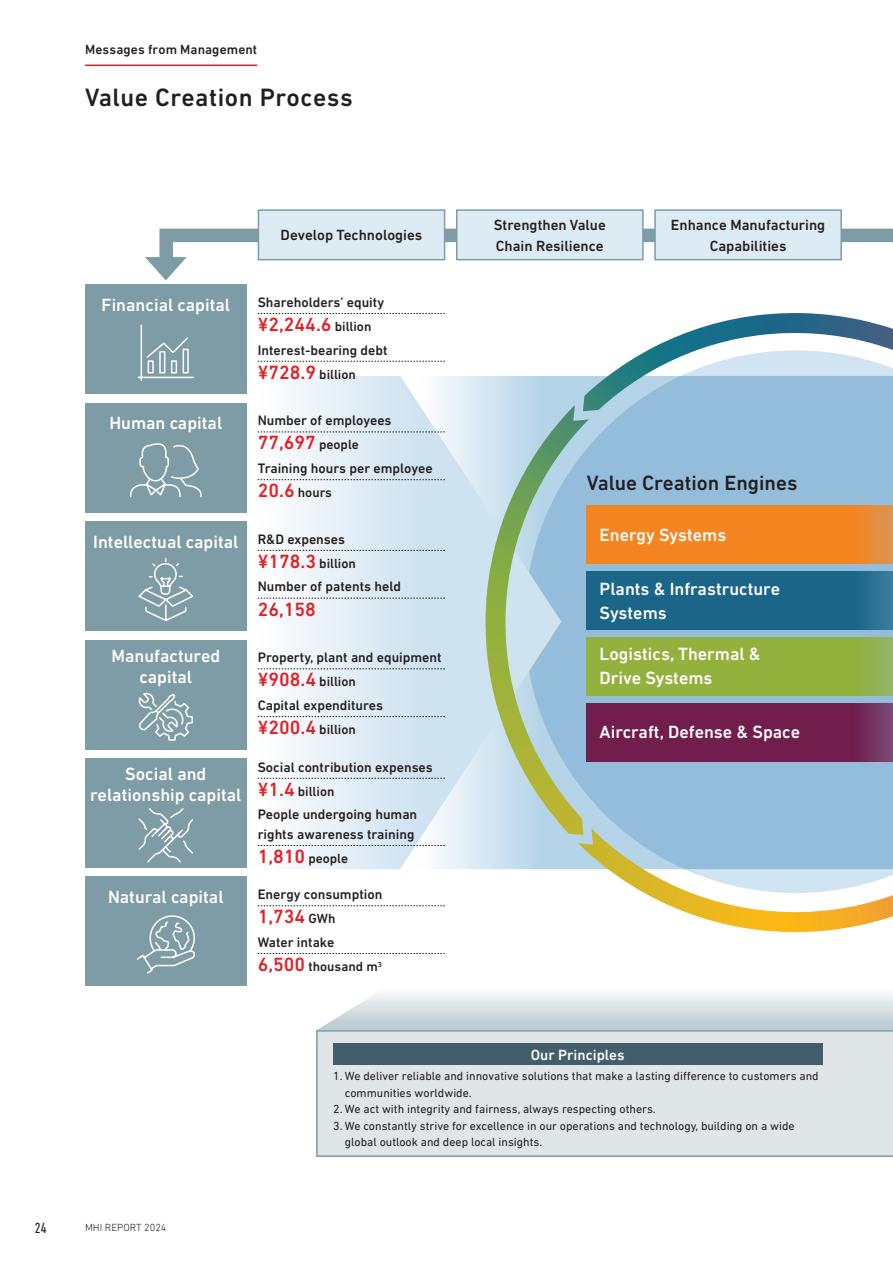
<style>
.page{position:relative;width:893px;height:1263px;background:#fff}
.page>*{position:absolute;margin:0;border:0;box-sizing:border-box;transform-origin:0 0}
.t1{font:500 25.5px "DIN Next LT Pro";letter-spacing:.02em;color:#231f20}
.t2{font:500 21px "DIN Next LT Pro";color:#231f20}
.t3{font:500 19.5px "DIN Next LT Pro";color:#e41f25}
.t4{font:500 18px/24px "DIN Next LT Pro";color:#fff}
.t5{font:500 15px/21px "DIN Next LT Pro";color:#231f20}
.t6{font:500 15px "DIN Next LT Pro";color:#fff}
.t7{font:condensed 15px "DIN Next LT Pro";color:#231f20}
.t8{font:500 13.95px/19.5px "DIN Next LT Pro";color:#231f20}
.t9{font:500 13.5px "DIN Next LT Pro";color:#231f20}
.t10{font:12px/16.5px "DIN Next LT Pro";color:#231f20}
.t11{font:300 10.5px "DIN Next LT Pro";color:#231f20}
.s1{font-size:13.5px;color:#231f20}
.s2{font-size:19.5px;color:#e41f25}
</style>
<div class="page">
<svg style="left:159px;top:222px;width:734px;height:59px"></svg>
<svg style="left:96px;top:376px;width:389px;height:493px"></svg>
<svg style="left:258px;top:313px;width:187px;height:1px"></svg>
<svg style="left:258px;top:361px;width:187px;height:1px"></svg>
<svg style="left:258px;top:550px;width:187px;height:1px"></svg>
<svg style="left:258px;top:598px;width:187px;height:1px"></svg>
<svg style="left:258px;top:778px;width:187px;height:1px"></svg>
<svg style="left:258px;top:845px;width:187px;height:1px"></svg>
<svg style="left:258px;top:432px;width:187px;height:1px"></svg>
<svg style="left:258px;top:479px;width:187px;height:1px"></svg>
<svg style="left:258px;top:669px;width:187px;height:1px"></svg>
<svg style="left:258px;top:716px;width:187px;height:1px"></svg>
<svg style="left:258px;top:905px;width:187px;height:1px"></svg>
<svg style="left:258px;top:953px;width:187px;height:1px"></svg>
<div style="left:316px;top:1030px;width:577px;height:127px;background:#e0e6e8"></div>
<svg style="left:317px;top:993px;width:576px;height:37px;background:#d6dfe2"></svg>
<div style="left:333px;top:1044px;width:489px;height:21px;background:#425f69"></div>
<svg style="left:485px;top:313px;width:408px;height:619px"></svg>
<svg style="left:573px;top:382px;width:40px;height:39px;background:#7fb2b9"></svg>
<svg style="left:554px;top:805px;width:39px;height:39px;background:#b8c79b"></svg>
<div style="left:587px;top:505px;width:306px;height:59px;background:#f58520"></div>
<div style="left:587px;top:571px;width:306px;height:58px;background:#1a6588"></div>
<div style="left:587px;top:637px;width:306px;height:58px;background:#92b13d"></div>
<div style="left:587px;top:703px;width:306px;height:58px;background:#711e4d"></div>
<div style="left:85px;top:284px;width:162px;height:110px;background:#7e9ca5"></div>
<div style="left:85px;top:877px;width:162px;height:109px;background:#7e9ca5"></div>
<div style="left:85px;top:758px;width:162px;height:110px;background:#7e9ca5"></div>
<div style="left:85px;top:640px;width:162px;height:109px;background:#7e9ca5"></div>
<div style="left:85px;top:521px;width:162px;height:110px;background:#7e9ca5"></div>
<div style="left:85px;top:403px;width:162px;height:109px;background:#7e9ca5"></div>
<svg style="left:138px;top:808px;width:55px;height:55px"></svg>
<svg style="left:130px;top:443px;width:72px;height:55px"></svg>
<svg style="left:136px;top:915px;width:59px;height:59px"></svg>
<svg style="left:138px;top:558px;width:56px;height:64px"></svg>
<svg style="left:138px;top:692px;width:55px;height:49px"></svg>
<hr style="left:141px;top:325px;width:1px;height:56px;background:#fff">
<hr style="left:138px;top:377px;width:56px;height:1px;background:#fff">
<svg style="left:146px;top:337px;width:43px;height:37px"></svg>
<svg style="left:145px;top:257px;width:42px;height:23px"></svg>
<div style="left:258px;top:210px;width:187px;height:50px;background:#ddebf4"></div>
<div style="left:258px;top:209px;width:187px;height:51px;border:2px solid #7e9ca5"></div>
<div style="left:457px;top:210px;width:186px;height:50px;background:#ddebf4"></div>
<div style="left:456px;top:209px;width:188px;height:51px;border:2px solid #7e9ca5"></div>
<div style="left:655px;top:210px;width:186px;height:50px;background:#ddebf4"></div>
<div style="left:654px;top:209px;width:188px;height:51px;border:2px solid #7e9ca5"></div>
<hr style="left:85px;top:65px;width:172px;height:1px;background:#e41f25">
<p class="t9" style="left:85px;top:41px;width:174px">Messages from Management</p>
<h1 class="t1" style="left:85px;top:83px;width:269px">Value Creation Process</h1>
<p class="t5" style="left:281px;top:224px;width:143px">Develop Technologies</p>
<p class="t5" style="left:494px;top:214px;width:114px">Strengthen Value<br>Chain Resilience</p>
<p class="t5" style="left:671px;top:214px;width:156px;text-align:center">Enhance Manufacturing<br>Capabilities</p>
<h3 class="t4" style="left:102px;top:293px;width:130px">Financial capital</h3>
<p class="t8" style="left:258px;top:292px;width:128px">Shareholders’ equity</p>
<h3 class="t3" style="left:258px;top:313px;width:115px">¥2,244.6 <span class="s1">billion</span></h3>
<p class="t8" style="left:258px;top:340px;width:131px">Interest-bearing debt</p>
<p class="t9" style="left:258px;top:366px;width:100px"><span class="s2">¥728.9</span> billion</p>
<h3 class="t4" style="left:109px;top:411px;width:114px">Human capital</h3>
<p class="t8" style="left:258px;top:411px;width:135px">Number of employees</p>
<h3 class="t3" style="left:258px;top:431px;width:103px">77,697 <span class="s1">people</span></h3>
<p class="t8" style="left:258px;top:458px;width:177px">Training hours per employee</p>
<p class="t9" style="left:258px;top:485px;width:76px"><span class="s2">20.6</span> hours</p>
<h3 class="t4" style="left:93px;top:529px;width:147px">Intellectual capital</h3>
<p class="t8" style="left:258px;top:529px;width:89px">R&amp;D expenses</p>
<p class="t9" style="left:258px;top:555px;width:100px"><span class="s2">¥178.3</span> billion</p>
<p class="t8" style="left:258px;top:577px;width:145px">Number of patents held</p>
<h3 class="t3" style="left:258px;top:598px;width:60px">26,158</h3>
<h3 class="t4" style="left:111px;top:645px;width:110px;line-height:21px;text-align:center">Manufactured capital</h3>
<p class="t8" style="left:258px;top:648px;width:185px">Property, plant and equipment</p>
<p class="t9" style="left:258px;top:674px;width:100px"><span class="s2">¥908.4</span> billion</p>
<p class="t8" style="left:258px;top:695px;width:127px">Capital expenditures</p>
<p class="t9" style="left:258px;top:722px;width:100px"><span class="s2">¥200.4</span> billion</p>
<h2 class="t2" style="left:587px;top:470px;width:212px">Value Creation Engines</h2>
<h3 class="t4" style="left:600px;top:522px;width:128px">Energy Systems</h3>
<h3 class="t4" style="left:600px;top:576px;width:182px">Plants &amp; Infrastructure<br>Systems</h3>
<h3 class="t4" style="left:600px;top:642px;width:163px">Logistics, Thermal &amp;<br>Drive Systems</h3>
<h3 class="t4" style="left:600px;top:720px;width:202px">Aircraft, Defense &amp; Space</h3>
<h3 class="t4" style="left:90px;top:764px;width:153px;line-height:21px;text-align:center">Social and relationship capital</h3>
<p class="t8" style="left:258px;top:757px;width:177px">Social contribution expenses</p>
<p class="t9" style="left:258px;top:783px;width:78px"><span class="s2">¥1.4</span> billion</p>
<p class="t8" style="left:258px;top:805px;width:161px">People undergoing human rights awareness training</p>
<p class="t9" style="left:258px;top:850px;width:92px"><span class="s2">1,810</span> people</p>
<h3 class="t4" style="left:108px;top:885px;width:117px">Natural capital</h3>
<p class="t8" style="left:258px;top:884px;width:126px">Energy consumption</p>
<h3 class="t3" style="left:258px;top:905px;width:79px">1,734 <span class="s1">GWh</span></h3>
<p class="t8" style="left:258px;top:932px;width:78px">Water intake</p>
<p class="t9" style="left:258px;top:958px;width:126px"><span class="s2">6,500</span> thousand m<sup>3</sup></p>
<p class="t7" style="left:35px;top:1219px;width:14px">24</p>
<p class="t11" style="left:85px;top:1222px;width:83px">MHI REPORT 2024</p>
<p class="t6" style="left:531px;top:1046px;width:95px">Our Principles</p>
<p class="t10" style="left:345px;top:1068px;width:475px;text-indent:-12px">1. We deliver reliable and innovative solutions that make a lasting difference to customers and communities worldwide.</p>
<p class="t10" style="left:333px;top:1101px;width:324px">2. We act with integrity and fairness, always respecting others.</p>
<p class="t10" style="left:345px;top:1117px;width:451px;text-indent:-12px">3. We constantly strive for excellence in our operations and technology, building on a wide global outlook and deep local insights.</p>
</div>
